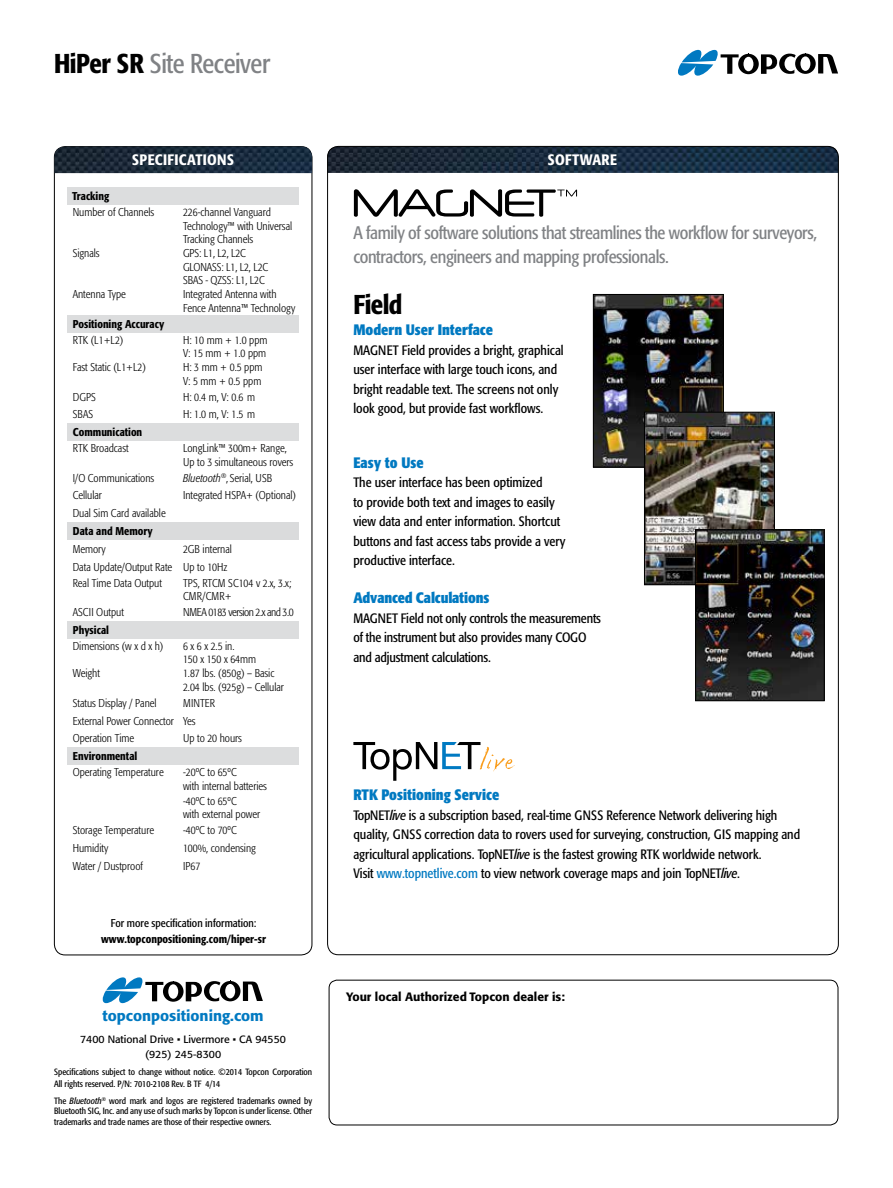
<style>
.page{position:relative;width:893px;height:1188px;background:#fff}
.page>*{position:absolute;margin:0;border:0;box-sizing:border-box;transform-origin:0 0}
.t1{font:condensed 27px "Formata Pro";letter-spacing:-.015em;color:#808285}
.t2{font:500 condensed 27px "Formata Pro";letter-spacing:-.02em;color:#000}
.t3{font:condensed 18px/24px "Formata Pro";letter-spacing:-.02em;color:#808285}
.t4{font:700 condensed 15px "Formata Pro";color:#0079c1}
.t5{font:500 condensed 15px "Formata Pro";letter-spacing:.02em;color:#fff}
.t6{font:500 15px "Formata Pro";color:#0079c1}
.t7{font:condensed 13.5px/19.5px "Formata Pro";color:#000}
.t8{font:500 12px "Formata Pro";color:#000}
.t9{font:300 condensed 11.25px/13.5px "Formata Pro";color:#000}
.t10{font:500 condensed 11.25px "Formata Pro";color:#000}
.t11{font:condensed 11.25px "Formata Pro";color:#000}
.t12{font:300 condensed 11.25px "Formata Pro";letter-spacing:-.04em;color:#000}
.t13{font:10.5px/15px "Formata Pro";color:#000;text-align:center}
.t14{font:condensed 9px/10.5px "Formata Pro";color:#000}
.s1{font-weight:500;color:#000}
.s2{font-style:italic}
.s3{color:#0079c1}
</style>
<div class="page">
<svg style="left:678px;top:50px;width:160px;height:26px"></svg>
<div style="left:329px;top:980px;width:509px;height:145px;border:1px solid #000;border-radius:8px"></div>
<svg style="left:102px;top:977px;width:161px;height:26px"></svg>
<img style="left:54px;top:147px;width:258px;height:26px">
<img style="left:327px;top:146px;width:511px;height:27px">
<svg style="left:354px;top:189px;width:223px;height:28px"></svg>
<svg style="left:353px;top:742px;width:162px;height:39px"></svg>
<div style="left:67px;top:187px;width:232px;height:18px;background:#dcddde"></div>
<div style="left:67px;top:315px;width:232px;height:17px;background:#dcddde"></div>
<div style="left:67px;top:423px;width:232px;height:18px;background:#dcddde"></div>
<div style="left:67px;top:522px;width:232px;height:18px;background:#dadbdc"></div>
<div style="left:67px;top:621px;width:232px;height:17px;background:#dcddde"></div>
<div style="left:67px;top:747px;width:232px;height:18px;background:#dcddde"></div>
<img style="left:595px;top:296px;width:126px;height:169px">
<div style="left:593px;top:294px;width:130px;height:173px;border:1px solid #000"></div>
<img style="left:646px;top:414px;width:127px;height:169px">
<div style="left:644px;top:412px;width:131px;height:173px;border:1px solid #000"></div>
<img style="left:697px;top:532px;width:125px;height:167px">
<div style="left:695px;top:530px;width:129px;height:171px;border:1px solid #000"></div>
<h1 class="t1" style="left:54px;top:46px;width:218px"><span class="s1">HiPer SR</span> Site Receiver</h1>
<h3 class="t5" style="left:132px;top:150px;width:103px">SPECIFICATIONS</h3>
<p class="t10" style="left:72px;top:189px;width:38px">Tracking</p>
<p class="t9" style="left:73px;top:206px;width:83px">Number of Channels</p>
<p class="t9" style="left:183px;top:206px;width:111px">226-channel Vanguard<br>Technology™ with Universal<br>Tracking Channels</p>
<p class="t9" style="left:73px;top:247px;width:28px">Signals</p>
<p class="t9" style="left:183px;top:247px;width:87px">GPS: L1, L2, L2C<br>GLONASS: L1, L2, L2C<br>SBAS - QZSS: L1, L2C</p>
<p class="t9" style="left:73px;top:288px;width:55px">Antenna Type</p>
<p class="t9" style="left:183px;top:288px;width:114px">Integrated Antenna with<br>Fence Antenna™ Technology</p>
<p class="t10" style="left:73px;top:317px;width:93px">Positioning Accuracy</p>
<p class="t9" style="left:73px;top:333px;width:52px">RTK (L1+L2)</p>
<p class="t9" style="left:183px;top:333px;width:86px">H: 10 mm + 1.0 ppm<br>V: 15 mm + 1.0 ppm</p>
<p class="t9" style="left:73px;top:361px;width:75px">Fast Static (L1+L2)</p>
<p class="t9" style="left:183px;top:361px;width:81px">H: 3 mm + 0.5 ppm<br>V: 5 mm + 0.5 ppm</p>
<p class="t9" style="left:73px;top:390px;width:25px">DGPS</p>
<p class="t9" style="left:183px;top:390px;width:74px">H: 0.4 m, V: 0.6 m</p>
<p class="t9" style="left:73px;top:408px;width:22px">SBAS</p>
<p class="t9" style="left:183px;top:408px;width:74px">H: 1.0 m, V: 1.5 m</p>
<p class="t10" style="left:73px;top:425px;width:71px">Communication</p>
<p class="t9" style="left:73px;top:442px;width:57px">RTK Broadcast</p>
<p class="t9" style="left:183px;top:442px;width:112px">LongLink™ 300m+ Range,<br>Up to 3 simultaneous rovers</p>
<p class="t9" style="left:73px;top:471px;width:83px">I/O Communications</p>
<p class="t9" style="left:183px;top:471px;width:91px"><span class="s2">Bluetooth</span><sup>®</sup>, Serial, USB</p>
<p class="t9" style="left:73px;top:489px;width:31px">Cellular</p>
<p class="t9" style="left:183px;top:489px;width:115px">Integrated HSPA+ (Optional)</p>
<p class="t9" style="left:73px;top:507px;width:95px">Dual Sim Card available</p>
<p class="t10" style="left:73px;top:524px;width:81px">Data and Memory</p>
<p class="t9" style="left:73px;top:542px;width:35px">Memory</p>
<p class="t9" style="left:73px;top:540px;width:161px;line-height:17.9px;text-indent:110px">2GB internal<br>Data Update/Output Rate Up to 10Hz</p>
<p class="t9" style="left:73px;top:576px;width:91px">Real Time Data Output</p>
<p class="t9" style="left:183px;top:576px;width:110px">TPS, RTCM SC104 v 2.x, 3.x;<br>CMR/CMR+</p>
<p class="t9" style="left:73px;top:605px;width:53px">ASCII Output</p>
<p class="t12" style="left:183px;top:605px;width:112px">NMEA 0183 version 2.x and 3.0</p>
<p class="t10" style="left:73px;top:623px;width:37px">Physical</p>
<p class="t9" style="left:73px;top:639px;width:92px">Dimensions (w x d x h)</p>
<p class="t9" style="left:183px;top:639px;width:75px">6 x 6 x 2.5 in.<br>150 x 150 x 64mm</p>
<p class="t9" style="left:73px;top:667px;width:29px">Weight</p>
<p class="t9" style="left:183px;top:667px;width:102px">1.87 lbs. (850g) – Basic<br>2.04 lbs. (925g) – Cellular</p>
<p class="t9" style="left:73px;top:696px;width:85px">Status Display / Panel</p>
<p class="t9" style="left:73px;top:694px;width:144px;line-height:17.9px;text-indent:110px">MINTER<br>External Power Connector Yes<br>Operation Time</p>
<p class="t9" style="left:183px;top:732px;width:61px">Up to 20 hours</p>
<p class="t10" style="left:73px;top:749px;width:66px">Environmental</p>
<p class="t9" style="left:73px;top:765px;width:92px">Operating Temperature</p>
<p class="t9" style="left:183px;top:765px;width:85px">-20ºC to 65ºC<br>with internal batteries</p>
<p class="t9" style="left:183px;top:794px;width:79px">-40ºC to 65ºC<br>with external power</p>
<p class="t9" style="left:73px;top:823px;width:83px">Storage Temperature</p>
<p class="t9" style="left:183px;top:823px;width:55px">-40ºC to 70ºC</p>
<p class="t9" style="left:73px;top:841px;width:37px">Humidity</p>
<p class="t9" style="left:183px;top:841px;width:74px">100%, condensing</p>
<p class="t9" style="left:73px;top:859px;width:72px">Water / Dustproof</p>
<p class="t9" style="left:183px;top:859px;width:19px">IP67</p>
<p class="t11" style="left:111px;top:915px;width:147px">For more specification information:</p>
<p class="t10" style="left:101px;top:932px;width:166px">www.topconpositioning.com/hiper-sr</p>
<h3 class="t6" style="left:102px;top:1006px;width:163px">topconpositioning.com</h3>
<p class="t13" style="left:80px;top:1032px;width:207px">7400 National Drive • Livermore • CA 94550 (925) 245-8300</p>
<p class="t14" style="left:54px;top:1066px;width:260px;line-height:12px">Specifications subject to change without notice. ©2014 Topcon Corporation<br>All rights reserved. P/N: 7010-2108 Rev. B TF 4/14</p>
<p class="t14" style="left:54px;top:1095px;width:260px;text-align:justify">The <span class="s2">Bluetooth</span><sup>®</sup> word mark and logos are registered trademarks owned by Bluetooth SIG, Inc. and any use of such marks by Topcon is under license. Other trademarks and trade names are those of their respective owners.</p>
<h3 class="t5" style="left:548px;top:150px;width:70px">SOFTWARE</h3>
<h2 class="t3" style="left:353px;top:221px;width:465px">A family of software solutions that streamlines the workflow for surveyors, contractors, engineers and mapping professionals.</h2>
<h1 class="t2" style="left:353px;top:287px;width:51px">Field</h1>
<h3 class="t4" style="left:353px;top:320px;width:141px">Modern User Interface</h3>
<p class="t7" style="left:353px;top:340px;width:212px">MAGNET Field provides a bright, graphical user interface with large touch icons, and bright readable text. The screens not only look good, but provide fast workflows.</p>
<h3 class="t4" style="left:353px;top:453px;width:72px">Easy to Use</h3>
<p class="t7" style="left:353px;top:473px;width:214px">The user interface has been optimized<br>to provide both text and images to easily view data and enter information. Shortcut buttons and fast access tabs provide a very productive interface.</p>
<h3 class="t4" style="left:353px;top:589px;width:137px">Advanced Calculations</h3>
<p class="t7" style="left:353px;top:608px;width:249px">MAGNET Field not only controls the measurements of the instrument but also provides many COGO and adjustment calculations.</p>
<h3 class="t4" style="left:353px;top:785px;width:147px">RTK Positioning Service</h3>
<p class="t7" style="left:353px;top:805px;width:448px">TopNET<span class="s2">live</span> is a subscription based, real-time GNSS Reference Network delivering high quality, GNSS correction data to rovers used for surveying, construction, GIS mapping and agricultural applications. TopNET<span class="s2">live</span> is the fastest growing RTK worldwide network.<br>Visit <span class="s3">www.topnetlive.com</span> to view network coverage maps and join TopNET<span class="s2">live</span>.</p>
<p class="t8" style="left:346px;top:989px;width:220px">Your local Authorized Topcon dealer is:</p>
</div>
